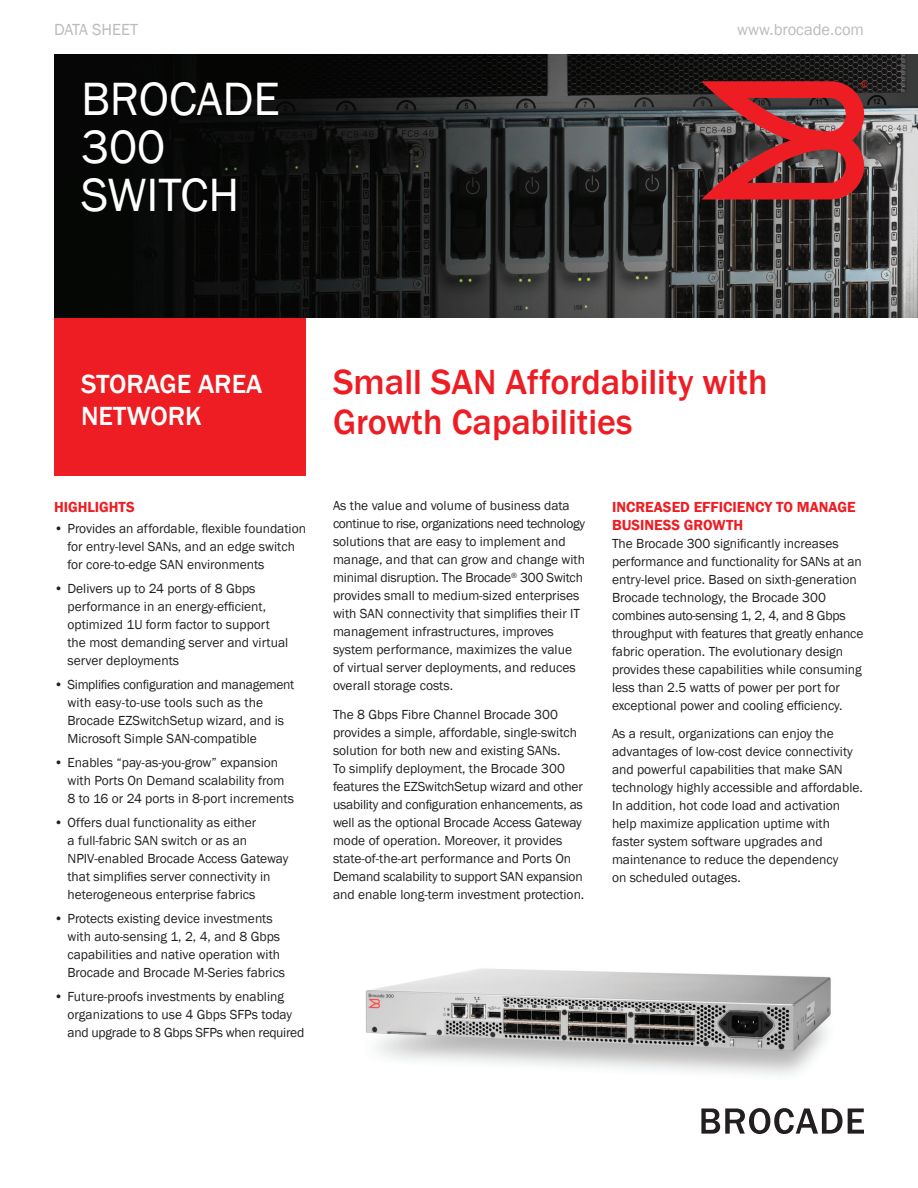
<style>
.page{position:relative;width:918px;height:1188px;background:#fff}
.page>*{position:absolute;margin:0;border:0;box-sizing:border-box;transform-origin:0 0}
.Title_32pt_Book{font:48px "Franklin Gothic";color:#fff}
.Headline_24pt_Med{font:500 36px/40.5px "Franklin Gothic";color:#ee1d23}
.Sub-Title_18pt_Med{font:500 27px/31.5px "Franklin Gothic";color:#fff}
.Prod__Category_Heade{font:16.5px "Franklin Gothic";color:#babbbe}
.Body_Text_10pt_Subhe{font:600 15px/18px "Franklin Gothic";color:#ee1d23}
.Body_Text_9pt_Book{font:13.5px/18px "Franklin Gothic";color:#231f20}
.Body_Text_Bulleted{font:13.5px/18px "Franklin Gothic";color:#231f20}
</style>
<div class="page">
<img style="left:54px;top:54px;width:864px;height:264px">
<svg style="left:701px;top:1108px;width:163px;height:26px"></svg>
<div style="left:54px;top:318px;width:252px;height:157px;background:#ee1d23"></div>
<svg style="left:701px;top:81px;width:166px;height:119px;background:#9a3336"></svg>
<img style="left:365px;top:968px;width:466px;height:108px">
<p class="Prod__Category_Heade" style="left:54px;top:19px;width:86px">DATA SHEET</p>
<p class="Prod__Category_Heade" style="left:737px;top:19px;width:128px">www.brocade.com</p>
<p class="Title_32pt_Book" style="left:81px;top:69px;width:200px">BROCADE</p>
<p class="Title_32pt_Book" style="left:81px;top:117px;width:86px">300</p>
<p class="Title_32pt_Book" style="left:81px;top:165px;width:160px">SWITCH</p>
<p class="Sub-Title_18pt_Med" style="left:81px;top:369px;width:183px">STORAGE AREA<br>NETWORK</p>
<p class="Body_Text_10pt_Subhe" style="left:54px;top:498px;width:82px">HIGHLIGHTS</p>
<p class="Body_Text_Bulleted" style="left:68px;top:519px;width:240px;text-indent:-14px">• Provides an affordable, flexible foundation for entry-level SANs, and an edge switch for core-to-edge SAN environments</p>
<p class="Body_Text_Bulleted" style="left:68px;top:579px;width:222px;text-indent:-14px">• Delivers up to 24 ports of 8 Gbps performance in an energy-efficient, optimized 1U form factor to support the most demanding server and virtual server deployments</p>
<p class="Body_Text_Bulleted" style="left:68px;top:675px;width:228px;text-indent:-14px">• Simplifies configuration and management with easy-to-use tools such as the Brocade EZSwitchSetup wizard, and is Microsoft Simple SAN-compatible</p>
<p class="Body_Text_Bulleted" style="left:68px;top:753px;width:228px;text-indent:-14px">• Enables “pay-as-you-grow” expansion with Ports On Demand scalability from<br>8 to 16 or 24 ports in 8-port increments</p>
<p class="Body_Text_Bulleted" style="left:68px;top:813px;width:222px;text-indent:-14px">• Offers dual functionality as either<br>a full-fabric SAN switch or as an NPIV-enabled Brocade Access Gateway that simplifies server connectivity in heterogeneous enterprise fabrics</p>
<p class="Body_Text_Bulleted" style="left:68px;top:909px;width:219px;text-indent:-14px">• Protects existing device investments with auto-sensing 1, 2, 4, and 8 Gbps capabilities and native operation with Brocade and Brocade M-Series fabrics</p>
<p class="Body_Text_Bulleted" style="left:68px;top:987px;width:238px;text-indent:-14px">• Future-proofs investments by enabling organizations to use 4 Gbps SFPs today and upgrade to 8 Gbps SFPs when required</p>
<p class="Headline_24pt_Med" style="left:333px;top:362px;width:436px">Small SAN Affordability with<br>Growth Capabilities</p>
<p class="Body_Text_9pt_Book" style="left:333px;top:497px;width:253px">As the value and volume of business data continue to rise, organizations need technology solutions that are easy to implement and manage, and that can grow and change with minimal disruption. The Brocade<sup>®</sup> 300 Switch provides small to medium-sized enterprises with SAN connectivity that simplifies their IT management infrastructures, improves system performance, maximizes the value of virtual server deployments, and reduces overall storage costs.</p>
<p class="Body_Text_9pt_Book" style="left:333px;top:706px;width:253px">The 8 Gbps Fibre Channel Brocade 300 provides a simple, affordable, single-switch solution for both new and existing SANs.<br>To simplify deployment, the Brocade 300 features the EZSwitchSetup wizard and other usability and configuration enhancements, as well as the optional Brocade Access Gateway mode of operation. Moreover, it provides state-of-the-art performance and Ports On Demand scalability to support SAN expansion and enable long-term investment protection.</p>
<p class="Body_Text_10pt_Subhe" style="left:612px;top:498px;width:245px">INCREASED EFFICIENCY TO MANAGE<br>BUSINESS GROWTH</p>
<p class="Body_Text_9pt_Book" style="left:612px;top:534px;width:253px">The Brocade 300 significantly increases performance and functionality for SANs at an entry-level price. Based on sixth-generation Brocade technology, the Brocade 300 combines auto-sensing 1, 2, 4, and 8 Gbps throughput with features that greatly enhance fabric operation. The evolutionary design provides these capabilities while consuming less than 2.5 watts of power per port for exceptional power and cooling efficiency.</p>
<p class="Body_Text_9pt_Book" style="left:612px;top:725px;width:252px">As a result, organizations can enjoy the advantages of low-cost device connectivity and powerful capabilities that make SAN technology highly accessible and affordable.<br>In addition, hot code load and activation help maximize application uptime with faster system software upgrades and maintenance to reduce the dependency<br>on scheduled outages.</p>
</div>
